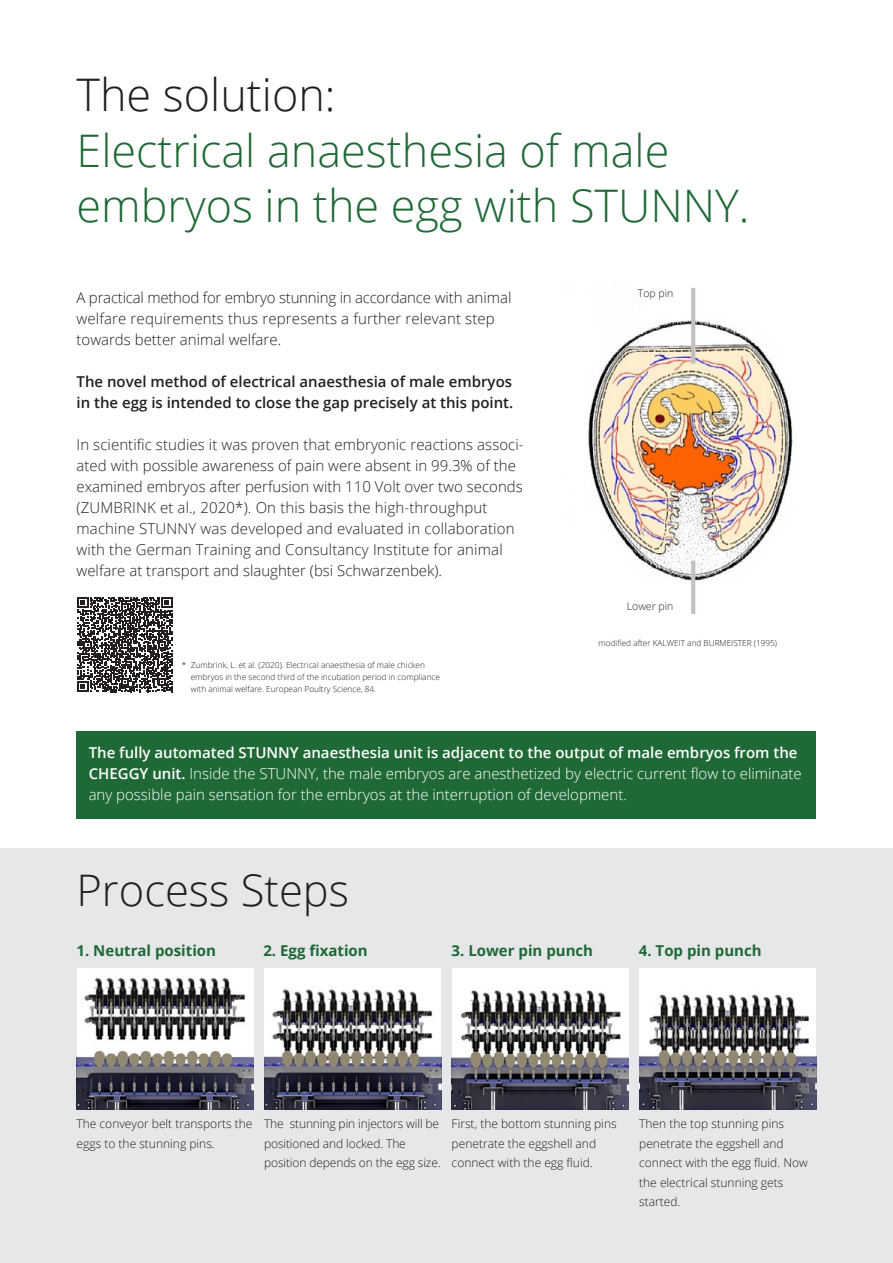
<style>
.page{position:relative;width:893px;height:1263px;background:#fff}
.page>*{position:absolute;margin:0;border:0;box-sizing:border-box;transform-origin:0 0}
.t1{font:300 44.85px/55.7px "Open Sans";color:#1f6936}
.t2{font:300 44.85px "Open Sans";color:#231f20}
.t3{font:300 43.5px "Open Sans";color:#231f20}
.t4{font:300 15px/21px "Open Sans";letter-spacing:.005em;color:#231f20}
.t5{font:300 15px/21px "Open Sans";color:#fff}
.t6{font:600 15px/21px "Open Sans";color:#231f20}
.t7{font:700 15px "Open Sans";color:#1f6936}
.t8{font:300 12px/19.5px "Open Sans";color:#231f20}
.t9{font:300 10.5px "Open Sans";color:#231f20}
.t10{font:300 8.25px/12px "Open Sans";color:#231f20}
.s1{font-weight:600}
</style>
<div class="page">
<img style="left:588px;top:288px;width:205px;height:326px">
<div style="left:0;top:848px;width:893px;height:415px;background:#e6e7e9"></div>
<img style="left:77px;top:969px;width:176px;height:140px">
<img style="left:452px;top:969px;width:177px;height:140px">
<img style="left:264px;top:969px;width:177px;height:140px">
<img style="left:639px;top:969px;width:177px;height:140px">
<div style="left:77px;top:731px;width:739px;height:88px;background:#1f6936"></div>
<svg style="left:77px;top:597px;width:95px;height:95px"></svg>
<h1 class="t2" style="left:77px;top:64px;width:261px">The solution:</h1>
<h1 class="t1" style="left:77px;top:121px;width:674px">Electrical anaesthesia of male embryos in the egg with STUNNY.</h1>
<p class="t4" style="left:77px;top:287px;width:436px">A practical method for embryo stunning in accordance with animal welfare requirements thus represents a further relevant step towards better animal welfare.</p>
<p class="t6" style="left:77px;top:371px;width:438px">The novel method of electrical anaesthesia of male embryos in the egg is intended to close the gap precisely at this point.</p>
<p class="t4" style="left:77px;top:434px;width:449px">In scientific studies it was proven that embryonic reactions associ&shy;ated with possible awareness of pain were absent in 99.3% of the examined embryos after perfusion with 110 Volt over two seconds (ZUMBRINK et al., 2020*). On this basis the high-throughput machine STUNNY was developed and evaluated in collaboration with the German Training and Consultancy Institute for animal welfare at transport and slaughter (bsi Schwarzenbek).</p>
<p class="t10" style="left:191px;top:659px;width:251px;text-indent:-9px">* Zumbrink, L. et al. (2020). Electrical anaesthesia of male chicken embryos in the second third of the incubation period in compliance with animal welfare. European Poultry Science, 84.</p>
<p class="t9" style="left:638px;top:286px;width:37px">Top pin</p>
<p class="t9" style="left:627px;top:599px;width:48px">Lower pin</p>
<p class="t10" style="left:598px;top:637px;width:180px">modified after KALWEIT and BURMEISTER (1995)</p>
<p class="t5" style="left:89px;top:741px;width:714px"><span class="s1">The fully automated STUNNY anaesthesia unit is adjacent to the output of male embryos from the<br>CHEGGY unit.</span> Inside the STUNNY, the male embryos are anesthetized by electric current flow to eliminate any possible pain sensation for the embryos at the interruption of development.</p>
<h2 class="t3" style="left:77px;top:860px;width:274px">Process Steps</h2>
<p class="t7" style="left:77px;top:940px;width:141px">1. Neutral position</p>
<p class="t7" style="left:263px;top:940px;width:106px">2. Egg fixation</p>
<p class="t7" style="left:452px;top:940px;width:143px">3. Lower pin punch</p>
<p class="t7" style="left:639px;top:940px;width:124px">4. Top pin punch</p>
<p class="t8" style="left:77px;top:1114px;width:177px">The conveyor belt transports the eggs to the stunning pins.</p>
<p class="t8" style="left:264px;top:1114px;width:178px">The stunning pin injectors will be positioned and locked. The position depends on the egg size.</p>
<p class="t8" style="left:452px;top:1114px;width:167px">First, the bottom stunning pins penetrate the eggshell and connect with the egg fluid.</p>
<p class="t8" style="left:639px;top:1114px;width:170px">Then the top stunning pins penetrate the eggshell and connect with the egg fluid. Now the electrical stunning gets started.</p>
</div>
